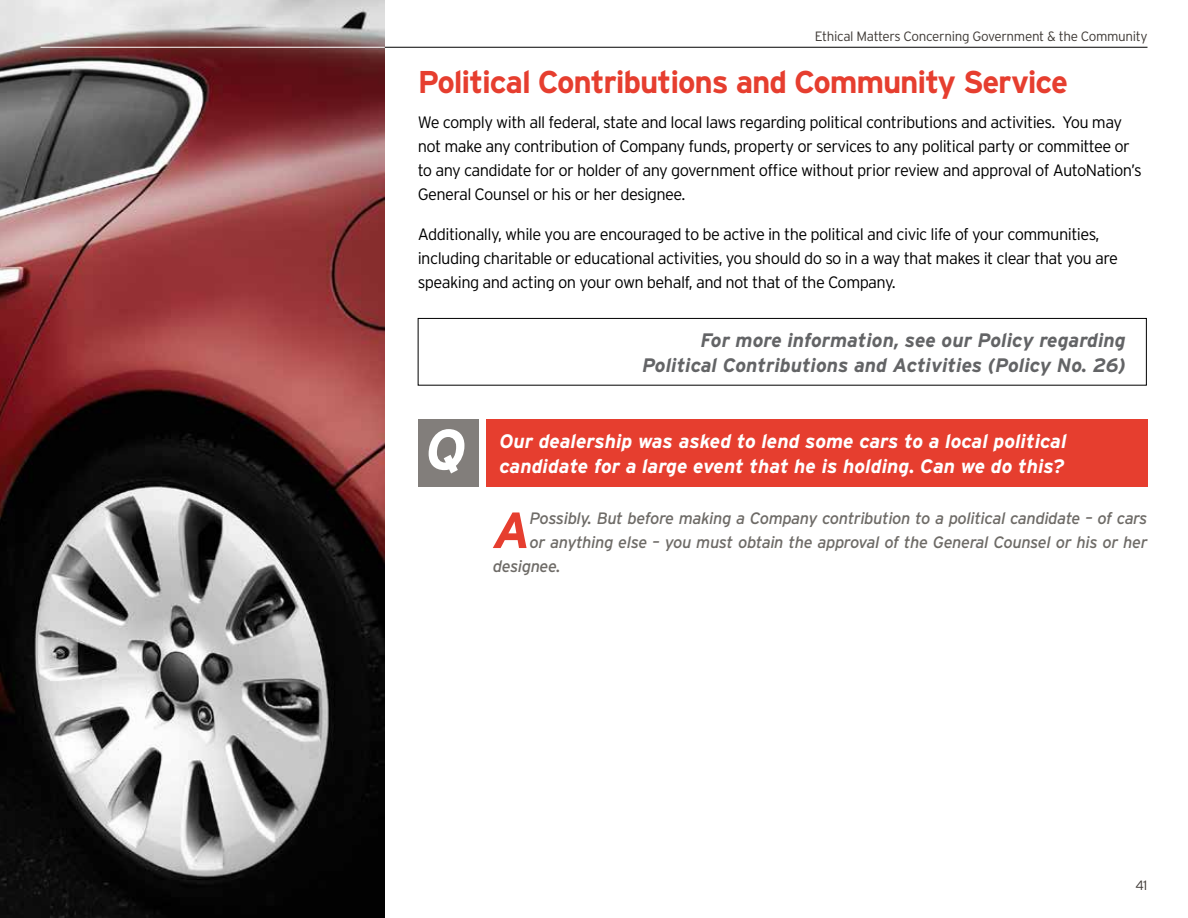
<style>
.page{position:relative;width:1188px;height:918px;background:#fff}
.page>*{position:absolute;margin:0;border:0;box-sizing:border-box;transform-origin:0 0}
.t1{font:italic 700 57px "Interstate";color:#fff}
.t2{font:italic 700 50.85px "Interstate";color:#e63e2f}
.t3{font:700 31.5px "Interstate";letter-spacing:-.035em;color:#e63e2f}
.t4{font:italic 700 19.5px/25.5px "Interstate";color:#fff}
.t5{font:italic 700 19.5px/25.5px "Interstate";color:#636466;text-align:right}
.t6{font:300 16.5px/24px "Interstate";letter-spacing:-.035em;color:#000}
.t7{font:italic 16.5px "Interstate";letter-spacing:-.025em;color:#6e6b67}
.t8{font:300 13.5px "Interstate";letter-spacing:-.025em;color:#3e3935}
</style>
<div class="page">
<hr style="left:40px;top:47px;width:1108px;height:1px;background:#000">
<img style="left:0;top:0;width:385px;height:918px">
<div style="left:418px;top:318px;width:729px;height:68px;border:1px solid #000"></div>
<div style="left:418px;top:419px;width:61px;height:68px;background:#827e7b"></div>
<div style="left:486px;top:419px;width:662px;height:68px;background:#e63e2f"></div>
<hr style="left:40px;top:47px;width:345px;height:1px;background:#fff">
<p class="t8" style="left:815px;top:28px;width:334px">Ethical Matters Concerning Government &amp; the Community</p>
<h3 class="t3" style="left:418px;top:64px;width:652px">Political Contributions and Community Service</h3>
<p class="t6" style="left:418px;top:110px;width:725px">We comply with all federal, state and local laws regarding political contributions and activities. You may not make any contribution of Company funds, property or services to any political party or committee or to any candidate for or holder of any government office without prior review and approval of AutoNation’s General Counsel or his or her designee.</p>
<p class="t6" style="left:418px;top:222px;width:702px">Additionally, while you are encouraged to be active in the political and civic life of your communities, including charitable or educational activities, you should do so in a way that makes it clear that you are speaking and acting on your own behalf, and not that of the Company.</p>
<p class="t5" style="left:642px;top:327px;width:485px">For more information, see our Policy regarding<br>Political Contributions and Activities (Policy No. 26)</p>
<h1 class="t1" style="left:425px;top:418px;width:42px">Q</h1>
<p class="t4" style="left:500px;top:428px;width:569px">Our dealership was asked to lend some cars to a local political candidate for a large event that he is holding. Can we do this?</p>
<h2 class="t2" style="left:493px;top:502px;width:39px">A</h2>
<p class="t7" style="left:530px;top:509px;width:619px">Possibly. But before making a Company contribution to a political candidate – of cars</p>
<p class="t7" style="left:530px;top:533px;width:619px">or anything else – you must obtain the approval of the General Counsel or his or her</p>
<p class="t7" style="left:493px;top:557px;width:69px">designee.</p>
<p class="t8" style="left:1135px;top:877px;width:14px">41</p>
</div>
